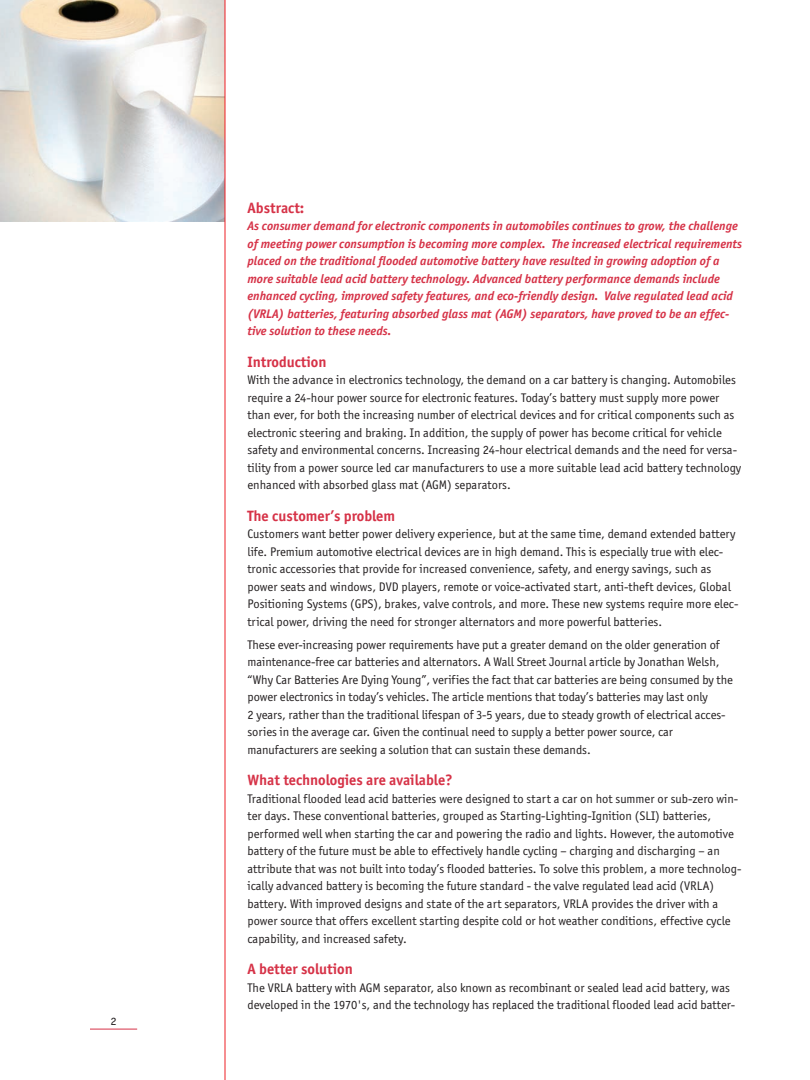
<style>
.page{position:relative;width:810px;height:1080px;background:#fff}
.page>*{position:absolute;margin:0;border:0;box-sizing:border-box;transform-origin:0 0}
.t1{font:700 15px "Officina San ITC";color:#d63247}
.t2{font:12.5px/17.5px "Officina San ITC";color:#231f20}
.t3{font:italic 700 12.5px/17.5px "Officina San ITC";color:#d63247}
.t4{font:12.5px "Officina San ITC Book SC";color:#231f20}
</style>
<div class="page">
<hr style="left:90px;top:1029px;width:47px;height:1px;background:#d63247">
<img style="left:0;top:0;width:225px;height:221px">
<hr style="left:225px;top:0;width:1px;height:1080px;background:#ee1e24">
<p class="t4" style="left:110px;top:1013px;width:8px">2</p>
<p class="t1" style="left:248px;top:199px;width:58px">Abstract:</p>
<p class="t3" style="left:248px;top:217px;width:496px">As consumer demand for electronic components in automobiles continues to grow, the challenge of meeting power consumption is becoming more complex. The increased electrical requirements placed on the traditional flooded automotive battery have resulted in growing adoption of a more suitable lead acid battery technology. Advanced battery performance demands include enhanced cycling, improved safety features, and eco-friendly design. Valve regulated lead acid (VRLA) batteries, featuring absorbed glass mat (AGM) separators, have proved to be an effec&shy;tive solution to these needs.</p>
<p class="t1" style="left:248px;top:353px;width:81px">Introduction</p>
<p class="t2" style="left:248px;top:371px;width:495px">With the advance in electronics technology, the demand on a car battery is changing. Automobiles require a 24-hour power source for electronic features. Today’s battery must supply more power than ever, for both the increasing number of electrical devices and for critical components such as electronic steering and braking. In addition, the supply of power has become critical for vehicle safety and environmental concerns. Increasing 24-hour electrical demands and the need for versa&shy;tility from a power source led car manufacturers to use a more suitable lead acid battery technology enhanced with absorbed glass mat (AGM) separators.</p>
<p class="t1" style="left:248px;top:507px;width:149px">The customer’s problem</p>
<p class="t2" style="left:248px;top:525px;width:492px">Customers want better power delivery experience, but at the same time, demand extended battery life. Premium automotive electrical devices are in high demand. This is especially true with elec&shy;tronic accessories that provide for increased convenience, safety, and energy savings, such as power seats and windows, DVD players, remote or voice-activated start, anti-theft devices, Global Positioning Systems (GPS), brakes, valve controls, and more. These new systems require more elec&shy;trical power, driving the need for stronger alternators and more powerful batteries.</p>
<p class="t2" style="left:248px;top:636px;width:487px">These ever-increasing power requirements have put a greater demand on the older generation of maintenance-free car batteries and alternators. A Wall Street Journal article by Jonathan Welsh, “Why Car Batteries Are Dying Young”, verifies the fact that car batteries are being consumed by the power electronics in today’s vehicles. The article mentions that today’s batteries may last only<br>2 years, rather than the traditional lifespan of 3-5 years, due to steady growth of electrical acces&shy;sories in the average car. Given the continual need to supply a better power source, car manufacturers are seeking a solution that can sustain these demands.</p>
<p class="t1" style="left:248px;top:771px;width:207px">What technologies are available?</p>
<p class="t2" style="left:248px;top:790px;width:496px">Traditional flooded lead acid batteries were designed to start a car on hot summer or sub-zero win&shy;ter days. These conventional batteries, grouped as Starting-Lighting-Ignition (SLI) batteries, performed well when starting the car and powering the radio and lights. However, the automotive battery of the future must be able to effectively handle cycling – charging and discharging – an attribute that was not built into today’s flooded batteries. To solve this problem, a more technolog&shy;ically advanced battery is becoming the future standard - the valve regulated lead acid (VRLA) battery. With improved designs and state of the art separators, VRLA provides the driver with a power source that offers excellent starting despite cold or hot weather conditions, effective cycle capability, and increased safety.</p>
<p class="t1" style="left:248px;top:960px;width:107px">A better solution</p>
<p class="t2" style="left:248px;top:979px;width:489px">The VRLA battery with AGM separator, also known as recombinant or sealed lead acid battery, was developed in the 1970's, and the technology has replaced the traditional flooded lead acid batter-</p>
</div>
